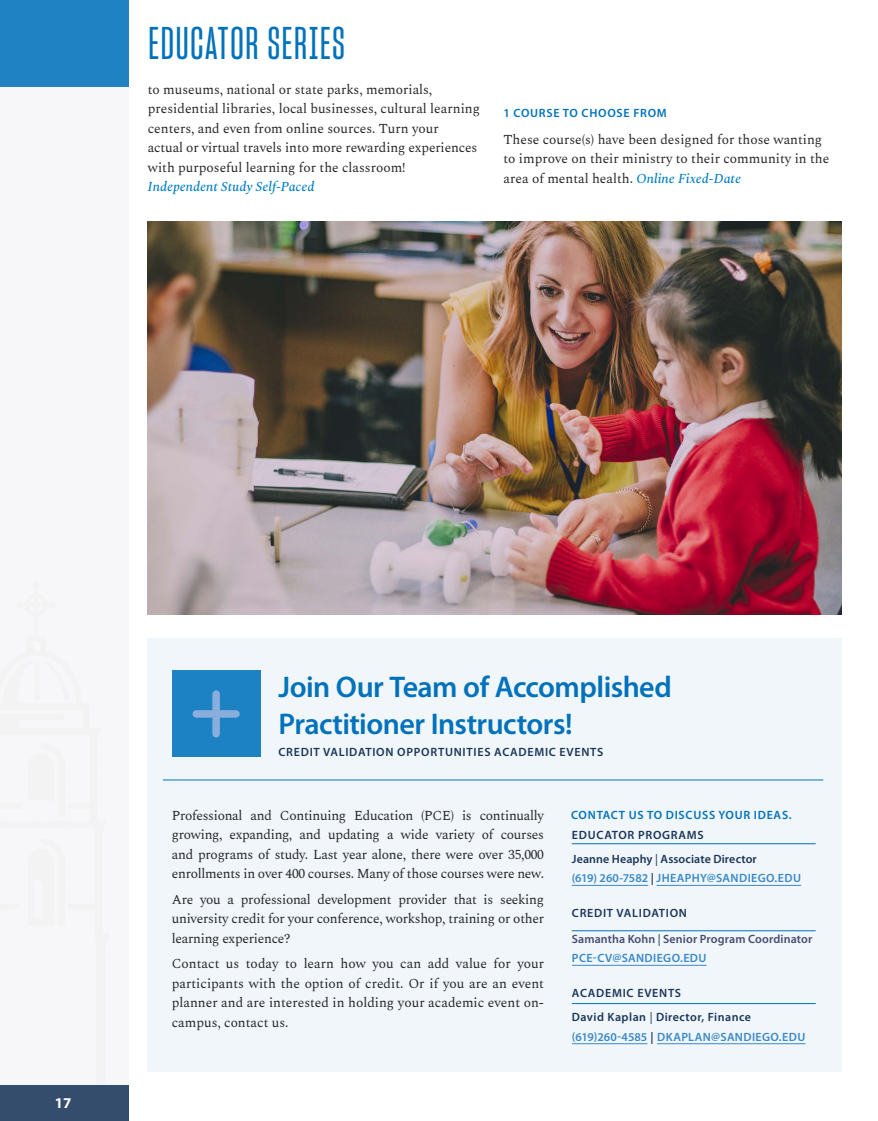
<style>
.page{position:relative;width:878px;height:1121px;background:#fff}
.page>*{position:absolute;margin:0;border:0;box-sizing:border-box;transform-origin:0 0}
.t1{font:45px "Sharp Grotesk Medium 11";letter-spacing:.03em;color:#0072bc}
.t2{font:600 30px/36.6px "Myriad Pro";letter-spacing:-.02em;color:#0072bc}
.t3{font:700 15px "Myriad Pro";color:#fff}
.t4{font:13.5px/19.5px "Spectral";color:#262626;text-align:justify}
.t5{font:italic 500 13.5px "Spectral";color:#007ec3}
.t6{font:600 12px "Myriad Pro";letter-spacing:.025em;color:#3a89c9}
.t7{font:600 12px/24px "Myriad Pro";letter-spacing:.055em;color:#1b365a}
.t8{font:600 12px/25.5px "Myriad Pro";letter-spacing:.01em;color:#484b72}
.t9{font:600 12px "Myriad Pro";letter-spacing:.06em;color:#0072bc}
.t10{font:600 12px/24px "Myriad Pro";letter-spacing:.015em;color:#1b365a}
.s1{font-weight:500;font-style:italic;color:#007ec3}
.s2{font-weight:400}
.s3{color:#1b365a}
.s4{font-weight:400;color:#1b365a}
</style>
<div class="page">
<div style="left:0;top:0;width:128px;height:1120px;background:#f7f6f9"></div>
<hr style="left:34px;top:581px;width:4px;height:58px;background:#f3f3f3;border-radius:2px">
<hr style="left:16px;top:603px;width:41px;height:4px;background:#f3f3f3;border-radius:2px">
<div style="left:0;top:1084px;width:128px;height:36px;background:#354d6d"></div>
<div style="left:147px;top:638px;width:695px;height:434px;background:#f0f6fa"></div>
<div style="left:172px;top:670px;width:88px;height:87px;background:#1d82c3"></div>
<hr style="left:163px;top:779px;width:660px;height:1px;background:#0072bc">
<hr style="left:572px;top:885px;width:76px;height:1px;background:#3a89c9">
<hr style="left:656px;top:885px;width:145px;height:1px;background:#3a89c9">
<hr style="left:572px;top:964px;width:134px;height:1px;background:#3a89c9">
<hr style="left:572px;top:1003px;width:243px;height:1px;background:#0072bc">
<hr style="left:572px;top:930px;width:243px;height:1px;background:#0072bc">
<hr style="left:572px;top:843px;width:243px;height:1px;background:#0072bc">
<hr style="left:572px;top:1043px;width:75px;height:1px;background:#3a89c9">
<hr style="left:657px;top:1043px;width:148px;height:1px;background:#3a89c9">
<div style="left:212px;top:694px;width:8px;height:40px;background:#89aedc"></div>
<div style="left:196px;top:710px;width:40px;height:7px;background:#89aedc"></div>
<div style="left:0;top:0;width:128px;height:86px;background:#1e82c3"></div>
<img style="left:147px;top:221px;width:694px;height:393px">
<h1 class="t1" style="left:148px;top:15px;width:198px">EDUCATOR SERIES</h1>
<p class="t4" style="left:148px;top:80px;width:334px;text-align:left">to museums, national or state parks, memorials, presidential libraries, local businesses, cultural learning centers, and even from online sources. Turn your<br>actual or virtual travels into more rewarding experiences with purposeful learning for the classroom!</p>
<p class="t5" style="left:148px;top:177px;width:168px">Independent Study Self-Paced</p>
<p class="t9" style="left:503px;top:106px;width:165px">1 COURSE TO CHOOSE FROM</p>
<p class="t4" style="left:503px;top:130px;width:327px;text-align:left">These course(s) have been designed for those wanting to improve on their ministry to their community in the area of mental health. <span class="s1">Online Fixed-Date</span></p>
<p class="t3" style="left:55px;top:1093px;width:18px">17</p>
<h2 class="t2" style="left:278px;top:669px;width:395px">Join Our Team of Accomplished<br>Practitioner Instructors!</h2>
<p class="t7" style="left:278px;top:739px;width:326px">CREDIT VALIDATION OPPORTUNITIES ACADEMIC EVENTS</p>
<p class="t4" style="left:172px;top:806px;width:374px">Professional and Continuing Education (PCE) is continually growing, expanding, and updating a wide variety of courses and programs of study. Last year alone, there were over 35,000 enrollments in over 400 courses. Many of those courses were new.</p>
<p class="t4" style="left:172px;top:890px;width:374px">Are you a professional development provider that is seeking university credit for your conference, workshop, training or other learning experience?</p>
<p class="t4" style="left:172px;top:954px;width:374px">Contact us today to learn how you can add value for your participants with the option of credit. Or if you are an event planner and are interested in holding your academic event on&shy;campus, contact us.</p>
<p class="t9" style="left:571px;top:808px;width:222px">CONTACT US TO DISCUSS YOUR IDEAS.</p>
<p class="t10" style="left:572px;top:823px;width:186px">EDUCATOR PROGRAMS<br>Jeanne Heaphy <span class="s2">|</span> Associate Director</p>
<p class="t6" style="left:572px;top:871px;width:231px">(619) 260-7582 <span class="s3">|</span> JHEAPHY@SANDIEGO.EDU</p>
<p class="t8" style="left:572px;top:900px;width:242px"><span class="s3">CREDIT VALIDATION<br></span>Samantha Kohn <span class="s4">|</span> Senior Program Coordinator</p>
<p class="t6" style="left:572px;top:951px;width:136px">PCE-CV@SANDIEGO.EDU</p>
<p class="t7" style="left:572px;top:981px;width:181px">ACADEMIC EVENTS<br>David Kaplan <span class="s2">|</span> Director, Finance</p>
<p class="t6" style="left:572px;top:1030px;width:235px">(619)260-4585 <span class="s3">|</span> DKAPLAN@SANDIEGO.EDU</p>
</div>
